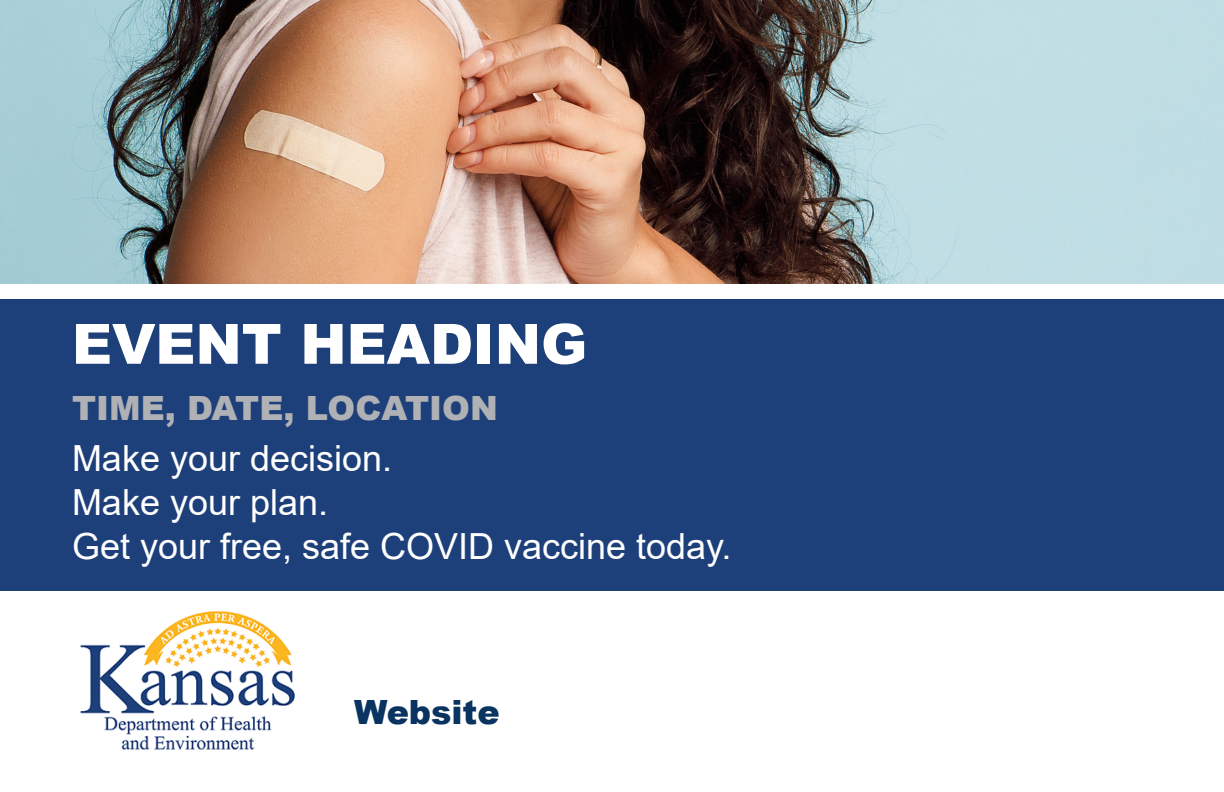
<style>
.page{position:relative;width:1224px;height:792px;background:#fff}
.page>*{position:absolute;margin:0;border:0;box-sizing:border-box;transform-origin:0 0}
.t1{font:900 55.6px "Arial";color:#fff}
.t2{font:36px "Arial";color:#fff}
.t3{font:900 33.4px "Arial";color:#b0b1b5}
.t4{font:900 33.4px "Arial";color:#093360}
</style>
<div class="page">
<img style="left:0;top:0;width:1224px;height:284px">
<div style="left:0;top:299px;width:1224px;height:291px;background:#1d407a"></div>
<img style="left:80px;top:611px;width:215px;height:138px">
<p class="t1" style="left:72px;top:304px;width:517px">EVENT HEADING</p>
<p class="t3" style="left:72px;top:384px;width:427px">TIME, DATE, LOCATION</p>
<p class="t2" style="left:72px;top:433px;width:322px">Make your decision.</p>
<p class="t2" style="left:72px;top:477px;width:258px">Make your plan.</p>
<p class="t2" style="left:72px;top:521px;width:661px">Get your free, safe COVID vaccine today.</p>
<p class="t4" style="left:354px;top:688px;width:147px">Website</p>
</div>
